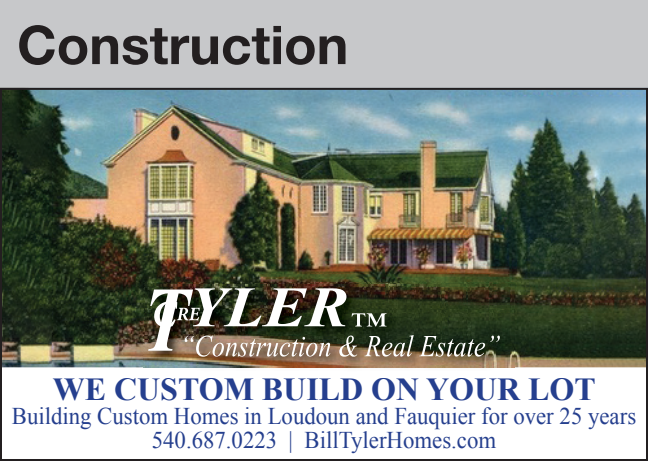
<style>
.page{position:relative;width:648px;height:461px;background:#fff}
.page>*{position:absolute;margin:0;border:0;box-sizing:border-box;transform-origin:0 0}
.t1{font:700 53.2px "Helvetica Neue LT Std";color:#231f20}
.t2{font:700 32px "Times New Roman";color:#253f8e}
.t3{font:24px/24px "Times New Roman";color:#253f8e;text-align:center;scale:.95 1}
</style>
<div class="page">
<div style="left:0;top:0;width:648px;height:90px;background:#c7c8ca"></div>
<img style="left:3px;top:91px;width:642px;height:276px">
<img style="left:144px;top:283px;width:370px;height:85px">
<img style="left:148px;top:288px;width:239px;height:63px">
<img style="left:185px;top:335px;width:315px;height:22px">
<div style="left:0;top:88px;width:648px;height:373px;border:2px solid #231f20"></div>
<h1 class="t1" style="left:17px;top:12px;width:333px">Construction</h1>
<h2 class="t2" style="left:53px;top:371px;width:545px">WE CUSTOM BUILD ON YOUR LOT</h2>
<p class="t3" style="left:12px;top:404px;width:659px">Building Custom Homes in Loudoun and Fauquier for over 25 years<br>540.687.0223 | BillTylerHomes.com</p>
</div>
